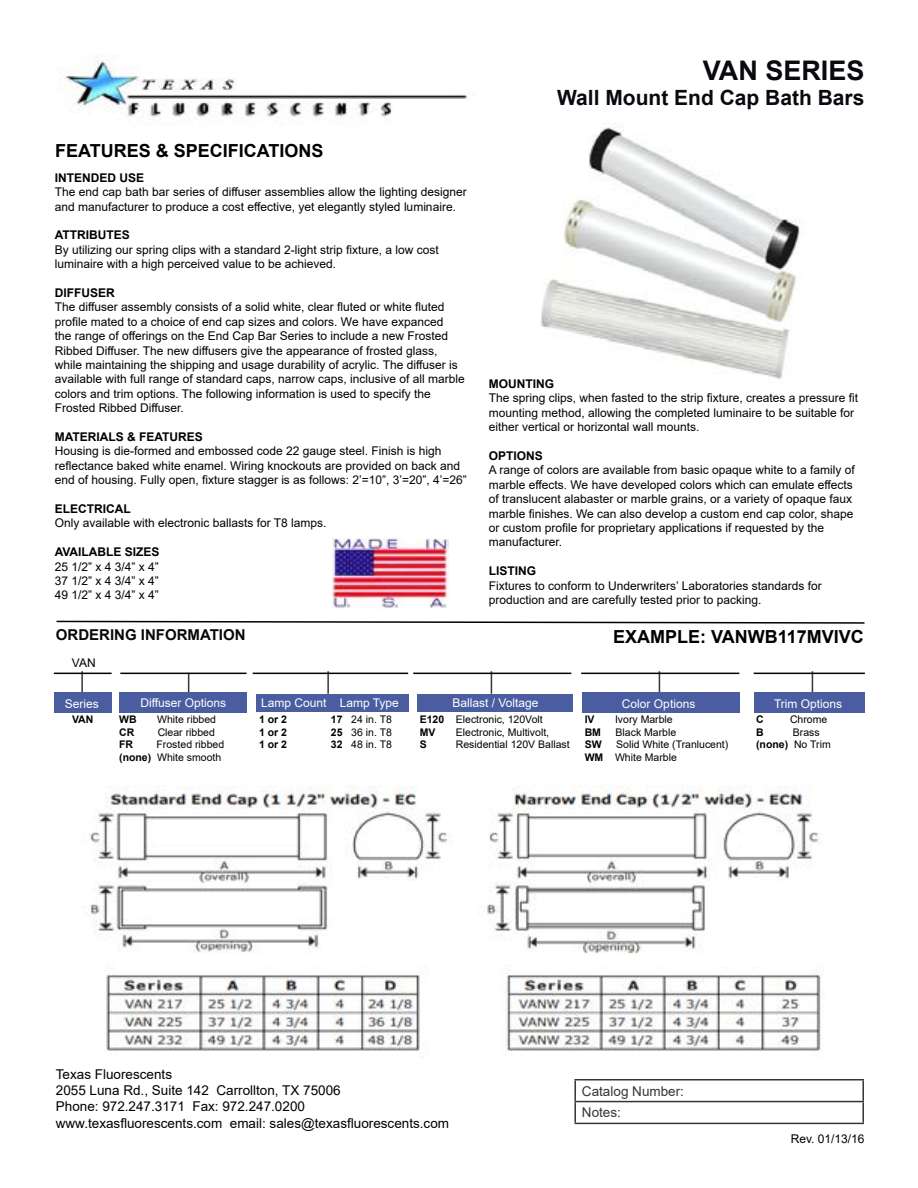
<style>
.page{position:relative;width:918px;height:1188px;background:#fff}
.page>*{position:absolute;margin:0;border:0;box-sizing:border-box;transform-origin:0 0}
.t1{font:700 27px "Arial";color:#090a10}
.t2{font:700 21px "Arial";color:#090a10}
.t3{font:700 18px "Arial";color:#000}
.t4{font:700 15px "Arial";color:#050809}
.t5{font:13.5px/16.2px "Arial";color:#000}
.t6{font:13.5px/21.9px "Arial";color:#373435}
.t7{font:12px/14.4px "Arial";color:#000}
.t8{font:700 12px "Arial";color:#000}
.t9{font:12px "Arial";color:#fff}
.t10{font:10.5px/12.6px "Arial";color:#000}
.t11{font:700 10.5px "Arial";color:#000}
.s1{font-weight:700}
</style>
<div class="page">
<img style="left:57px;top:54px;width:411px;height:70px">
<svg style="left:188px;top:674px;width:1px;height:19px"></svg>
<hr style="left:81px;top:671px;width:2px;height:29px;background:#373535">
<svg style="left:491px;top:671px;width:1px;height:23px"></svg>
<div style="left:54px;top:693px;width:57px;height:20px;background:#4b5da1"></div>
<div style="left:119px;top:693px;width:128px;height:20px;background:#4b5da1"></div>
<div style="left:417px;top:694px;width:155px;height:18px;background:#4b5da1"></div>
<hr style="left:54px;top:673px;width:58px;height:1px;background:#000">
<hr style="left:120px;top:673px;width:127px;height:1px;background:#000">
<hr style="left:413px;top:673px;width:158px;height:1px;background:#000">
<svg style="left:56px;top:620px;width:809px;height:4px"></svg>
<svg style="left:576px;top:1080px;width:286px;height:43px"></svg>
<hr style="left:574px;top:1102px;width:2px;height:21px;background:#373435">
<hr style="left:862px;top:1102px;width:2px;height:21px;background:#373435">
<hr style="left:574px;top:1123px;width:290px;height:1px;background:#373435">
<hr style="left:574px;top:1101px;width:290px;height:1px;background:#373435">
<hr style="left:574px;top:1080px;width:2px;height:21px;background:#373435">
<hr style="left:862px;top:1080px;width:2px;height:21px;background:#373435">
<hr style="left:574px;top:1079px;width:290px;height:1px;background:#373435">
<hr style="left:327px;top:671px;width:2px;height:23px;background:#373535">
<div style="left:256px;top:694px;width:153px;height:18px;background:#4b5da1"></div>
<hr style="left:253px;top:673px;width:155px;height:1px;background:#000">
<svg style="left:659px;top:671px;width:1px;height:22px"></svg>
<hr style="left:581px;top:673px;width:158px;height:1px;background:#000">
<div style="left:582px;top:693px;width:157px;height:20px;background:#4b5da1"></div>
<svg style="left:812px;top:671px;width:1px;height:22px"></svg>
<hr style="left:754px;top:673px;width:111px;height:1px;background:#000">
<div style="left:754px;top:693px;width:111px;height:20px;background:#4b5da1"></div>
<img style="left:81px;top:785px;width:743px;height:266px">
<img style="left:541px;top:125px;width:259px;height:254px">
<img style="left:333px;top:539px;width:115px;height:69px">
<h3 class="t3" style="left:55px;top:138px;width:270px">FEATURES &amp; SPECIFICATIONS</h3>
<h1 class="t1" style="left:703px;top:52px;width:163px">VAN SERIES</h1>
<h2 class="t2" style="left:557px;top:83px;width:309px">Wall Mount End Cap Bath Bars</h2>
<p class="t8" style="left:55px;top:169px;width:91px">INTENDED USE</p>
<p class="t7" style="left:55px;top:185px;width:414px">The end cap bath bar series of diffuser assemblies allow the lighting designer and manufacturer to produce a cost effective, yet elegantly styled luminaire.</p>
<p class="t8" style="left:55px;top:227px;width:77px">ATTRIBUTES</p>
<p class="t7" style="left:55px;top:242px;width:386px">By utilizing our spring clips with a standard 2-light strip fixture, a low cost luminaire with a high perceived value to be achieved.</p>
<p class="t8" style="left:55px;top:284px;width:61px">DIFFUSER</p>
<p class="t7" style="left:55px;top:300px;width:412px">The diffuser assembly consists of a solid white, clear fluted or white fluted profile mated to a choice of end cap sizes and colors. We have expanced<br>the range of offerings on the End Cap Bar Series to include a new Frosted Ribbed Diffuser. The new diffusers give the appearance of frosted glass, while maintaining the shipping and usage durability of acrylic. The diffuser is available with full range of standard caps, narrow caps, inclusive of all marble colors and trim options. The following information is used to specify the Frosted Ribbed Diffuser.</p>
<p class="t8" style="left:55px;top:428px;width:150px">MATERIALS &amp; FEATURES</p>
<p class="t7" style="left:55px;top:444px;width:414px">Housing is die-formed and embossed code 22 gauge steel. Finish is high reflectance baked white enamel. Wiring knockouts are provided on back and end of housing. Fully open, fixture stagger is as follows: 2’=10”, 3’=20”, 4’=26”</p>
<p class="t8" style="left:55px;top:500px;width:77px">ELECTRICAL</p>
<p class="t7" style="left:55px;top:516px;width:273px">Only available with electronic ballasts for T8 lamps.</p>
<p class="t8" style="left:55px;top:543px;width:106px">AVAILABLE SIZES</p>
<p class="t7" style="left:55px;top:559px;width:106px;text-align:justify">25 1/2” x 4 3/4” x 4” 37 1/2” x 4 3/4” x 4” 49 1/2” x 4 3/4” x 4”</p>
<p class="t4" style="left:56px;top:625px;width:191px">ORDERING INFORMATION</p>
<h3 class="t3" style="left:613px;top:624px;width:252px">EXAMPLE: VANWB117MVIVC</h3>
<p class="t7" style="left:72px;top:656px;width:25px">VAN</p>
<p class="t9" style="left:65px;top:696px;width:36px">Series</p>
<p class="t11" style="left:72px;top:712px;width:23px">VAN</p>
<p class="t8" style="left:489px;top:375px;width:67px">MOUNTING</p>
<p class="t7" style="left:489px;top:391px;width:371px">The spring clips, when fasted to the strip fixture, creates a pressure fit mounting method, allowing the completed luminaire to be suitable for either vertical or horizontal wall mounts.</p>
<p class="t8" style="left:489px;top:447px;width:56px">OPTIONS</p>
<p class="t7" style="left:489px;top:463px;width:368px">A range of colors are available from basic opaque white to a family of marble effects. We have developed colors which can emulate effects of translucent alabaster or marble grains, or a variety of opaque faux marble finishes. We can also develop a custom end cap color, shape or custom profile for proprietary applications if requested by the manufacturer.</p>
<p class="t8" style="left:489px;top:562px;width:49px">LISTING</p>
<p class="t7" style="left:489px;top:578px;width:335px">Fixtures to conform to Underwriters’ Laboratories standards for production and are carefully tested prior to packing.</p>
<p class="t9" style="left:261px;top:694px;width:139px">Lamp Count Lamp Type</p>
<p class="t11" style="left:259px;top:712px;width:30px">1 or 2</p>
<p class="t10" style="left:331px;top:713px;width:63px"><span class="s1">17</span> 24 in. T8</p>
<p class="t11" style="left:259px;top:725px;width:30px">1 or 2</p>
<p class="t10" style="left:331px;top:726px;width:63px"><span class="s1">25</span> 36 in. T8</p>
<p class="t11" style="left:259px;top:737px;width:30px">1 or 2</p>
<p class="t10" style="left:331px;top:738px;width:63px"><span class="s1">32</span> 48 in. T8</p>
<p class="t9" style="left:452px;top:694px;width:88px">Ballast / Voltage</p>
<p class="t10" style="left:420px;top:713px;width:125px"><span class="s1">E120</span> Electronic, 120Volt<br><span class="s1">MV</span></p>
<p class="t9" style="left:140px;top:695px;width:87px">Diffuser Options</p>
<p class="t9" style="left:622px;top:696px;width:75px">Color Options</p>
<p class="t9" style="left:774px;top:696px;width:70px">Trim Options</p>
<p class="t11" style="left:756px;top:712px;width:9px">C</p>
<p class="t10" style="left:790px;top:713px;width:39px">Chrome</p>
<p class="t11" style="left:756px;top:725px;width:9px">B</p>
<p class="t11" style="left:585px;top:712px;width:11px">IV</p>
<p class="t10" style="left:615px;top:713px;width:59px">Ivory Marble</p>
<p class="t11" style="left:585px;top:725px;width:18px">BM</p>
<p class="t10" style="left:616px;top:726px;width:62px">Black Marble</p>
<p class="t11" style="left:585px;top:737px;width:18px">SW</p>
<p class="t11" style="left:119px;top:712px;width:19px">WB</p>
<p class="t10" style="left:157px;top:713px;width:60px">White ribbed</p>
<p class="t11" style="left:119px;top:725px;width:17px">CR</p>
<p class="t10" style="left:158px;top:726px;width:59px">Clear ribbed</p>
<p class="t11" style="left:119px;top:737px;width:15px">FR</p>
<p class="t10" style="left:456px;top:726px;width:95px">Electronic, Multivolt,</p>
<p class="t10" style="left:756px;top:726px;width:76px;text-indent:37px">Brass <span class="s1">(none)</span> No Trim</p>
<p class="t10" style="left:585px;top:738px;width:145px;text-indent:32px">Solid White (Tranlucent)<br><span class="s1">WM</span> White Marble</p>
<p class="t11" style="left:420px;top:737px;width:9px">S</p>
<p class="t10" style="left:456px;top:738px;width:115px">Residential 120V Ballast</p>
<p class="t10" style="left:119px;top:738px;width:107px;text-align:right">Frosted ribbed<br><span class="s1">(none)</span> White smooth</p>
<p class="t5" style="left:56px;top:1066px;width:395px">Texas Fluorescents<br>2055 Luna Rd., Suite 142 Carrollton, TX 75006<br>Phone: 972.247.3171 Fax: 972.247.0200 www.texasfluorescents.com email: sales@texasfluorescents.com</p>
<p class="t6" style="left:582px;top:1080px;width:104px">Catalog Number:<br>Notes:</p>
<p class="t7" style="left:791px;top:1131px;width:75px">Rev. 01/13/16</p>
</div>
